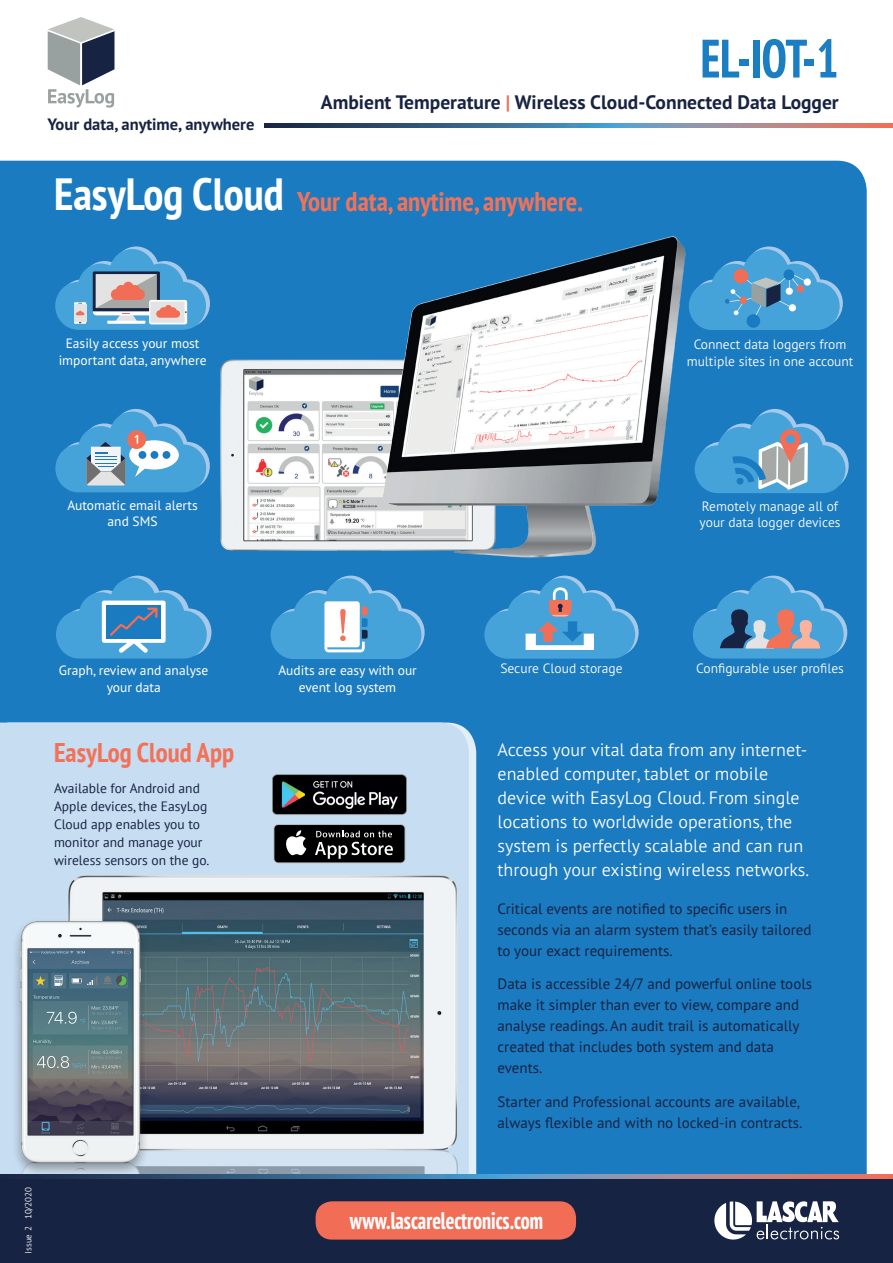
<style>
.page{position:relative;width:893px;height:1263px;background:#fff}
.page>*{position:absolute;margin:0;border:0;box-sizing:border-box;transform-origin:0 0}
.t1{font:700 condensed 54px "PT Sans Pro";color:#1b7dc2}
.t2{font:700 condensed 45px "PT Sans";color:#fff}
.t3{font:700 condensed 27px "PT Sans";color:#f37257}
.t4{font:700 condensed 24px "PT Sans Pro";color:#fff}
.t5{font:700 19.5px "PT Sans Pro";color:#172342}
.t6{font:300 18px/24px "PT Sans Pro";color:#fff}
.t7{font:700 16.5px "PT Sans Pro";color:#172342}
.t8{font:15px/21px "PT Sans Pro";color:#172342}
.t9{font:13.5px/16.5px "PT Sans Pro";color:#fff;text-align:center}
.t10{font:300 13.5px/16.5px "PT Sans Pro";color:#fff;text-align:center}
.t11{font:13.5px/18px "PT Sans";color:#172342}
.t12{font:300 9px "PT Sans Pro";color:#fff}
.s1{color:#f26d55}
</style>
<div class="page">
<svg style="left:265px;top:123px;width:628px;height:5px;background:#67728b"></svg>
<svg style="left:48px;top:17px;width:66px;height:91px"></svg>
<div style="left:0;top:161px;width:867px;height:1013px;background:#1b7bc0"></div>
<svg style="left:484px;top:576px;width:155px;height:83px;background:#4d9bcf"></svg>
<svg style="left:701px;top:246px;width:142px;height:84px;background:#4798cd"></svg>
<div style="left:740px;top:297px;width:7px;height:7px;background:#f26d55;border-radius:50%"></div>
<div style="left:783px;top:269px;width:11px;height:11px;background:#1b7bc0;border-radius:50%"></div>
<svg style="left:55px;top:409px;width:155px;height:83px;background:#5ba1d0"></svg>
<svg style="left:56px;top:576px;width:155px;height:82px;background:#499ad1"></svg>
<svg style="left:693px;top:576px;width:154px;height:82px;background:#4f92c2"></svg>
<svg style="left:55px;top:246px;width:155px;height:84px;background:#669dc5"></svg>
<svg style="left:271px;top:576px;width:154px;height:83px;background:#57a4d6"></svg>
<svg style="left:701px;top:409px;width:148px;height:84px;background:#559ccc"></svg>
<img style="left:217px;top:354px;width:152px;height:203px">
<img style="left:369px;top:231px;width:332px;height:332px">
<div style="left:0;top:722px;width:469px;height:452px;background:#c7ddf2"></div>
<img style="left:48px;top:850px;width:422px;height:324px">
<div style="left:11px;top:918px;width:139px;height:260px;background:#231f20;opacity:.4"></div>
<img style="left:8px;top:915px;width:144px;height:253px">
<img style="left:262px;top:764px;width:155px;height:60px">
<svg style="left:274px;top:824px;width:131px;height:39px"></svg>
<div style="left:274px;top:825px;width:130px;height:37px;background:#000001;border-radius:4px"></div>
<svg style="left:286px;top:830px;width:20px;height:25px"></svg>
<svg style="left:315px;top:830px;width:78px;height:29px"></svg>
<div style="left:0;top:1178px;width:893px;height:85px;background:#172342"></div>
<svg style="left:714px;top:1201px;width:125px;height:38px"></svg>
<svg style="left:0;top:1174px;width:893px;height:4px;background:#67728b"></svg>
<div style="left:316px;top:1201px;width:260px;height:38px;background:#f26d55;border-radius:16px"></div>
<p class="t7" style="left:48px;top:113px;width:208px">Your data, anytime, anywhere</p>
<h1 class="t1" style="left:701px;top:23px;width:140px">EL-IOT-1</h1>
<h3 class="t5" style="left:321px;top:89px;width:519px">Ambient Temperature <span class="s1">|</span> Wireless Cloud-Connected Data Logger</h3>
<h2 class="t2" style="left:54px;top:164px;width:231px">EasyLog Cloud</h2>
<h3 class="t3" style="left:297px;top:184px;width:287px">Your data, anytime, anywhere.</h3>
<p class="t9" style="left:59px;top:335px;width:149px">Easily access your most important data, anywhere</p>
<p class="t10" style="left:687px;top:336px;width:168px">Connect data loggers from multiple sites in one account</p>
<p class="t9" style="left:67px;top:496px;width:132px">Automatic email alerts and SMS</p>
<p class="t10" style="left:700px;top:497px;width:143px;text-align:left">Remotely manage all of your data logger devices</p>
<p class="t9" style="left:59px;top:662px;width:151px">Graph, review and analyse your data</p>
<p class="t10" style="left:696px;top:660px;width:149px">Configurable user profiles</p>
<p class="t10" style="left:500px;top:660px;width:124px">Secure Cloud storage</p>
<p class="t9" style="left:278px;top:662px;width:140px">Audits are easy with our event log system</p>
<h3 class="t3" style="left:54px;top:734px;width:182px">EasyLog Cloud App</h3>
<p class="t11" style="left:54px;top:779px;width:157px">Available for Android and<br>Apple devices, the EasyLog<br>Cloud app enables you to monitor and manage your wireless sensors on the go.</p>
<p class="t6" style="left:497px;top:737px;width:313px">Access your vital data from any internet&shy;enabled computer, tablet or mobile device with EasyLog Cloud. From single locations to worldwide operations, the system is perfectly scalable and can run through your existing wireless networks.</p>
<p class="t8" style="left:497px;top:897px;width:315px">Critical events are notified to specific users in seconds via an alarm system that’s easily tailored to your exact requirements.</p>
<p class="t8" style="left:497px;top:973px;width:316px">Data is accessible 24/7 and powerful online tools make it simpler than ever to view, compare and analyse readings. An audit trail is automatically created that includes both system and data events.</p>
<p class="t8" style="left:497px;top:1091px;width:306px">Starter and Professional accounts are available, always flexible and with no locked-in contracts.</p>
<p class="t12" style="left:22px;top:1253px;width:68px;rotate:-90deg">Issue 2 10/2020</p>
<h3 class="t4" style="left:350px;top:1204px;width:195px">www.lascarelectronics.com</h3>
</div>
